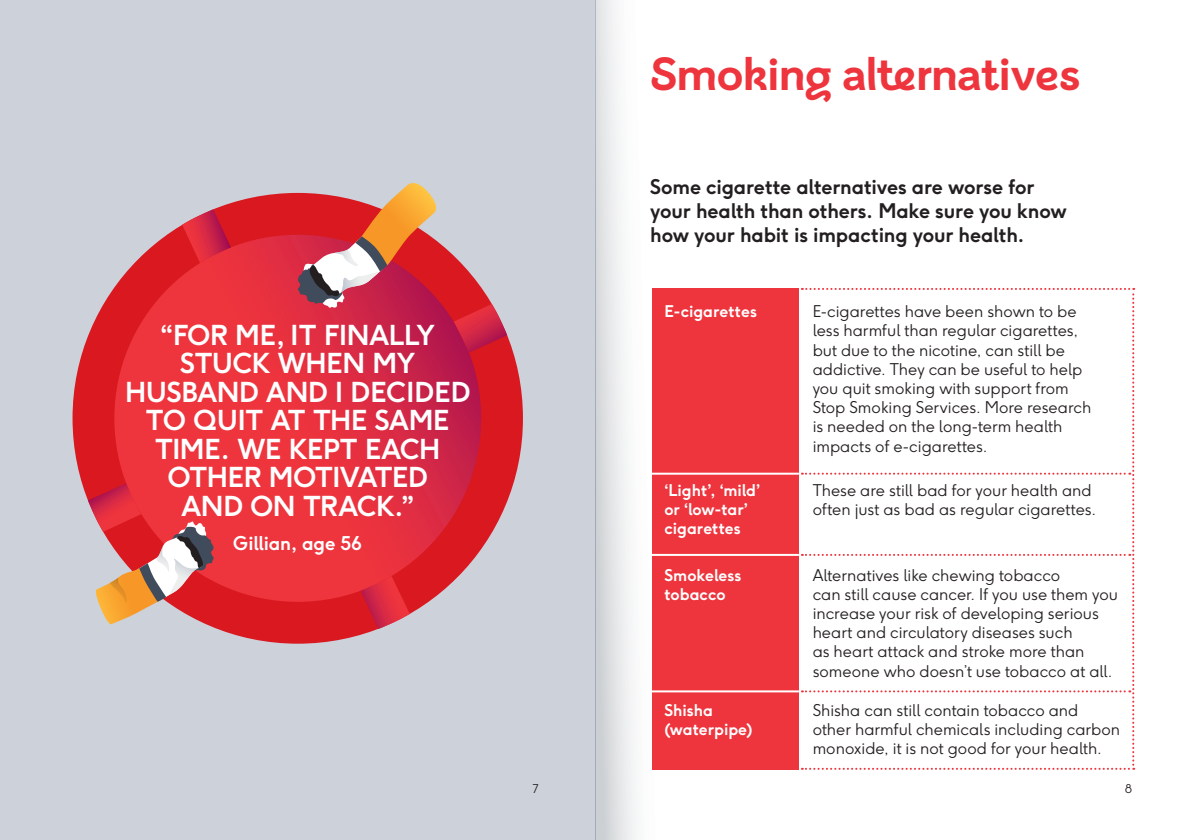
<style>
.page{position:relative;width:1191px;height:840px;background:#fff}
.page>*{position:absolute;margin:0;border:0;box-sizing:border-box;transform-origin:0 0}
.t1{font:700 46px "BHF";letter-spacing:-.015em;color:#ee343d}
.t2{font:700 27.2px/28.6px "F37 Ginger";letter-spacing:-.01em;color:#fff;text-align:center}
.t3{font:700 20px/24px "F37 Ginger";letter-spacing:-.01em;color:#231f20}
.t4{font:700 18.8px "F37 Ginger";letter-spacing:-.01em;color:#fff}
.t5{font:300 16px/19.2px "F37 Ginger";color:#231f20}
.t6{font:700 16px/19.2px "F37 Ginger";color:#fff}
.t7{font:300 12px "F37 Ginger";color:#231f20}
</style>
<div class="page">
<div style="left:0;top:0;width:595px;height:839px;background:#cdd1da"></div>
<svg style="left:102px;top:224px;width:391px;height:391px;background:#e32e3e"></svg>
<div style="left:73px;top:193px;width:450px;height:450px;border:42px solid #d9181f;border-radius:50%"></div>
<svg style="left:296px;top:183px;width:145px;height:126px;background:#d06560"></svg>
<svg style="left:361px;top:575px;width:49px;height:53px;background:#db3343"></svg>
<svg style="left:182px;top:209px;width:49px;height:54px;background:#d53247"></svg>
<svg style="left:454px;top:304px;width:53px;height:48px;background:#cf2e49"></svg>
<svg style="left:88px;top:483px;width:127px;height:141px"></svg>
<svg style="left:595px;top:0;width:74px;height:839px"></svg>
<div style="left:652px;top:288px;width:147px;height:481px;background:#ee343d"></div>
<svg style="left:802px;top:288px;width:332px;height:481px"></svg>
<hr style="left:650px;top:472px;width:149px;height:2px;background:#fff">
<hr style="left:650px;top:553px;width:149px;height:2px;background:#fff">
<hr style="left:650px;top:690px;width:149px;height:2px;background:#fff">
<h2 class="t2" style="left:125px;top:320px;width:347px">“FOR ME, IT FINALLY<br>STUCK WHEN MY<br>HUSBAND AND I DECIDED<br>TO QUIT AT THE SAME<br>TIME. WE KEPT EACH<br>OTHER MOTIVATED<br>AND ON TRACK.”</h2>
<p class="t4" style="left:233px;top:530px;width:130px">Gillian, age 56</p>
<h1 class="t1" style="left:650px;top:46px;width:432px">Smoking alternatives</h1>
<p class="t3" style="left:650px;top:174px;width:418px">Some cigarette alternatives are worse for your health than others. Make sure you know how your habit is impacting your health.</p>
<p class="t6" style="left:664px;top:301px;width:94px">E-cigarettes</p>
<p class="t6" style="left:664px;top:480px;width:97px">‘Light’, ‘mild’ or ‘low-tar’ cigarettes</p>
<p class="t6" style="left:664px;top:564px;width:79px">Smokeless tobacco</p>
<p class="t6" style="left:664px;top:699px;width:90px">Shisha (waterpipe)</p>
<p class="t5" style="left:812px;top:301px;width:280px">E-cigarettes have been shown to be less harmful than regular cigarettes, but due to the nicotine, can still be addictive. They can be useful to help you quit smoking with support from Stop Smoking Services. More research is needed on the long-term health impacts of e-cigarettes.</p>
<p class="t5" style="left:812px;top:480px;width:285px">These are still bad for your health and often just as bad as regular cigarettes.</p>
<p class="t5" style="left:812px;top:565px;width:307px">Alternatives like chewing tobacco<br>can still cause cancer. If you use them you increase your risk of developing serious heart and circulatory diseases such<br>as heart attack and stroke more than someone who doesn’t use tobacco at all.</p>
<p class="t5" style="left:812px;top:700px;width:309px">Shisha can still contain tobacco and other harmful chemicals including carbon monoxide, it is not good for your health.</p>
<p class="t7" style="left:533px;top:780px;width:8px">7</p>
<p class="t7" style="left:1124px;top:780px;width:9px">8</p>
</div>
